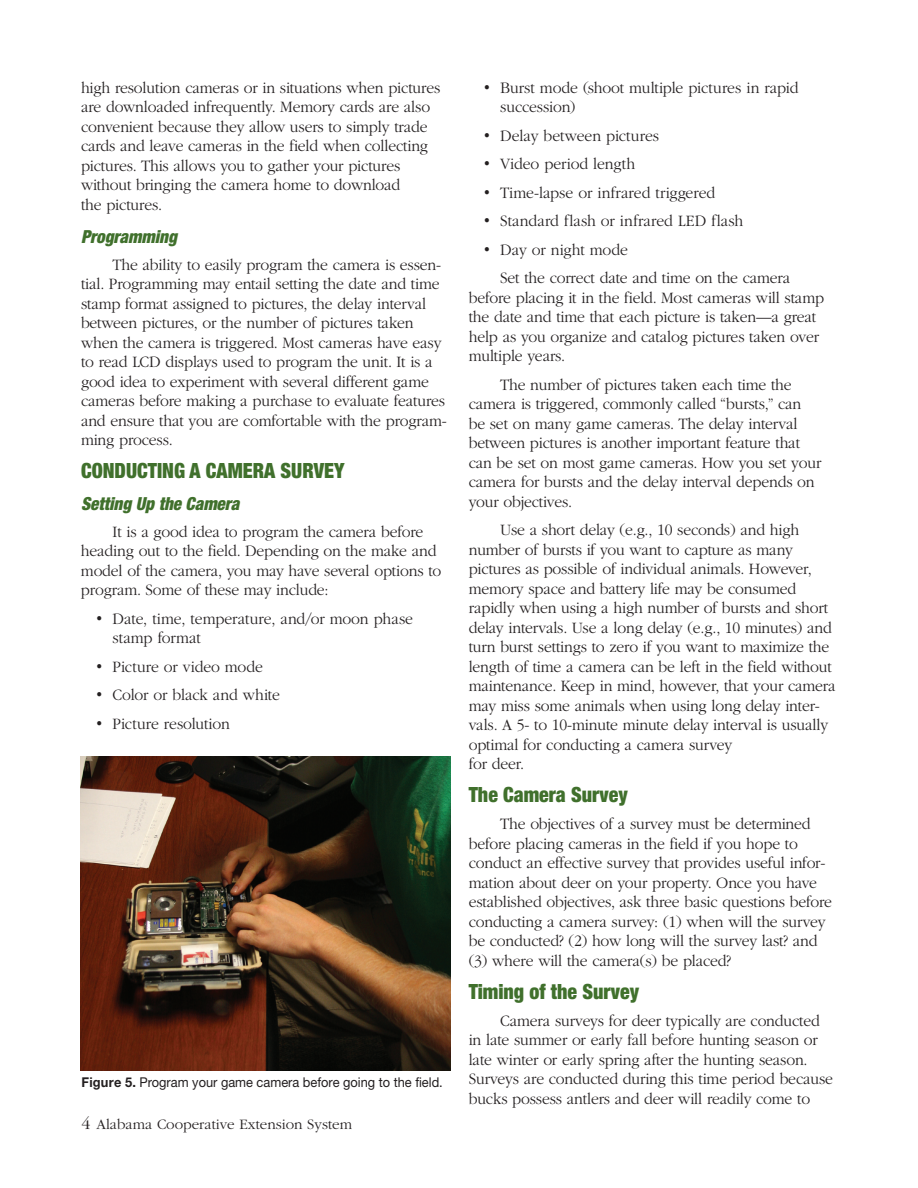
<style>
.page{position:relative;width:918px;height:1188px;background:#fff}
.page>*{position:absolute;margin:0;border:0;box-sizing:border-box;transform-origin:0 0}
.t1{font:900 condensed 21px "Helvetica Neue LT Std";color:#40702c;scale:.95 1}
.t2{font:italic 900 condensed 18px "Helvetica Neue LT Std";color:#40702c;scale:.95 1}
.t3{font:300 16.5px/19.5px "ITC Garamond Std";letter-spacing:-.01em;color:#231f20;scale:.95 1}
.t4{font:300 15px "ITC Garamond Std";color:#231f20}
.t5{font:13.5px "Helvetica Neue LT Std";color:#231f20;scale:.95 1}
.s1{font-weight:700}
.s2{font-size:18px}
</style>
<div class="page">
<img style="left:80px;top:756px;width:371px;height:315px">
<p class="t3" style="left:81px;top:78px;width:380px">high resolution cameras or in situations when pictures are downloaded infrequently. Memory cards are also convenient because they allow users to simply trade cards and leave cameras in the field when collecting pictures. This allows you to gather your pictures without bringing the camera home to download<br>the pictures.</p>
<p class="t2" style="left:81px;top:225px;width:103px">Programming</p>
<p class="t3" style="left:81px;top:255px;width:387px;text-indent:31px">The ability to easily program the camera is essen&shy;tial. Programming may entail setting the date and time stamp format assigned to pictures, the delay interval between pictures, or the number of pictures taken when the camera is triggered. Most cameras have easy to read LCD displays used to program the unit. It is a good idea to experiment with several different game cameras before making a purchase to evaluate features and ensure that you are comfortable with the program&shy;ming process.</p>
<p class="t1" style="left:81px;top:458px;width:279px">CONDUCTING A CAMERA SURVEY</p>
<p class="t2" style="left:81px;top:492px;width:168px">Setting Up the Camera</p>
<p class="t3" style="left:81px;top:522px;width:381px;text-indent:32px">It is a good idea to program the camera before heading out to the field. Depending on the make and model of the camera, you may have several options to program. Some of these may include:</p>
<p class="t3" style="left:112px;top:609px;width:318px;text-indent:-18px">• Date, time, temperature, and/or moon phase stamp format</p>
<p class="t3" style="left:94px;top:657px;width:179px">• Picture or video mode</p>
<p class="t3" style="left:94px;top:685px;width:197px">• Color or black and white</p>
<p class="t3" style="left:94px;top:714px;width:144px">• Picture resolution</p>
<p class="t5" style="left:82px;top:1074px;width:382px"><span class="s1">Figure 5.</span> Program your game camera before going to the field.</p>
<p class="t4" style="left:82px;top:1117px;width:272px"><span class="s2">4</span> Alabama Cooperative Extension System</p>
<p class="t3" style="left:500px;top:78px;width:315px;text-indent:-18px">• Burst mode (shoot multiple pictures in rapid succession)</p>
<p class="t3" style="left:482px;top:126px;width:188px">• Delay between pictures</p>
<p class="t3" style="left:482px;top:154px;width:163px">• Video period length</p>
<p class="t3" style="left:482px;top:183px;width:247px">• Time-lapse or infrared triggered</p>
<p class="t3" style="left:482px;top:211px;width:217px">• Standard flash or infrared LED</p>
<p class="t3" style="left:711px;top:211px;width:35px">flash</p>
<p class="t3" style="left:500px;top:235px;width:307px;line-height:28.5px;text-indent:-18px">• Day or night mode<br>Set the correct date and time on the camera</p>
<p class="t3" style="left:469px;top:288px;width:376px">before placing it in the field. Most cameras will stamp the date and time that each picture is taken—a great help as you organize and catalog pictures taken over multiple years.</p>
<p class="t3" style="left:469px;top:375px;width:373px;text-indent:32px">The number of pictures taken each time the camera is triggered, commonly called “bursts,” can be set on many game cameras. The delay interval between pictures is another important feature that can be set on most game cameras. How you set your camera for bursts and the delay interval depends on your objectives.</p>
<p class="t3" style="left:469px;top:520px;width:388px;text-indent:32px">Use a short delay (e.g., 10 seconds) and high number of bursts if you want to capture as many pictures as possible of individual animals. However, memory space and battery life may be consumed rapidly when using a high number of bursts and short delay intervals. Use a long delay (e.g., 10 minutes) and turn burst settings to zero if you want to maximize the length of time a camera can be left in the field without maintenance. Keep in mind, however, that your camera may miss some animals when using long delay inter&shy;vals. A 5- to 10-minute minute delay interval is usually optimal for conducting a camera survey<br>for deer.</p>
<p class="t1" style="left:469px;top:782px;width:169px">The Camera Survey</p>
<p class="t3" style="left:469px;top:814px;width:384px;text-indent:32px">The objectives of a survey must be determined before placing cameras in the field if you hope to conduct an effective survey that provides useful infor&shy;mation about deer on your property. Once you have established objectives, ask three basic questions before conducting a camera survey: (1) when will the survey be conducted? (2) how long will the survey last? and (3) where will the camera(s) be placed?</p>
<p class="t1" style="left:469px;top:978px;width:181px">Timing of the Survey</p>
<p class="t3" style="left:469px;top:1011px;width:385px;text-indent:32px">Camera surveys for deer typically are conducted in late summer or early fall before hunting season or late winter or early spring after the hunting season.<br>Surveys are conducted during this time period because bucks possess antlers and deer will readily come to</p>
</div>
